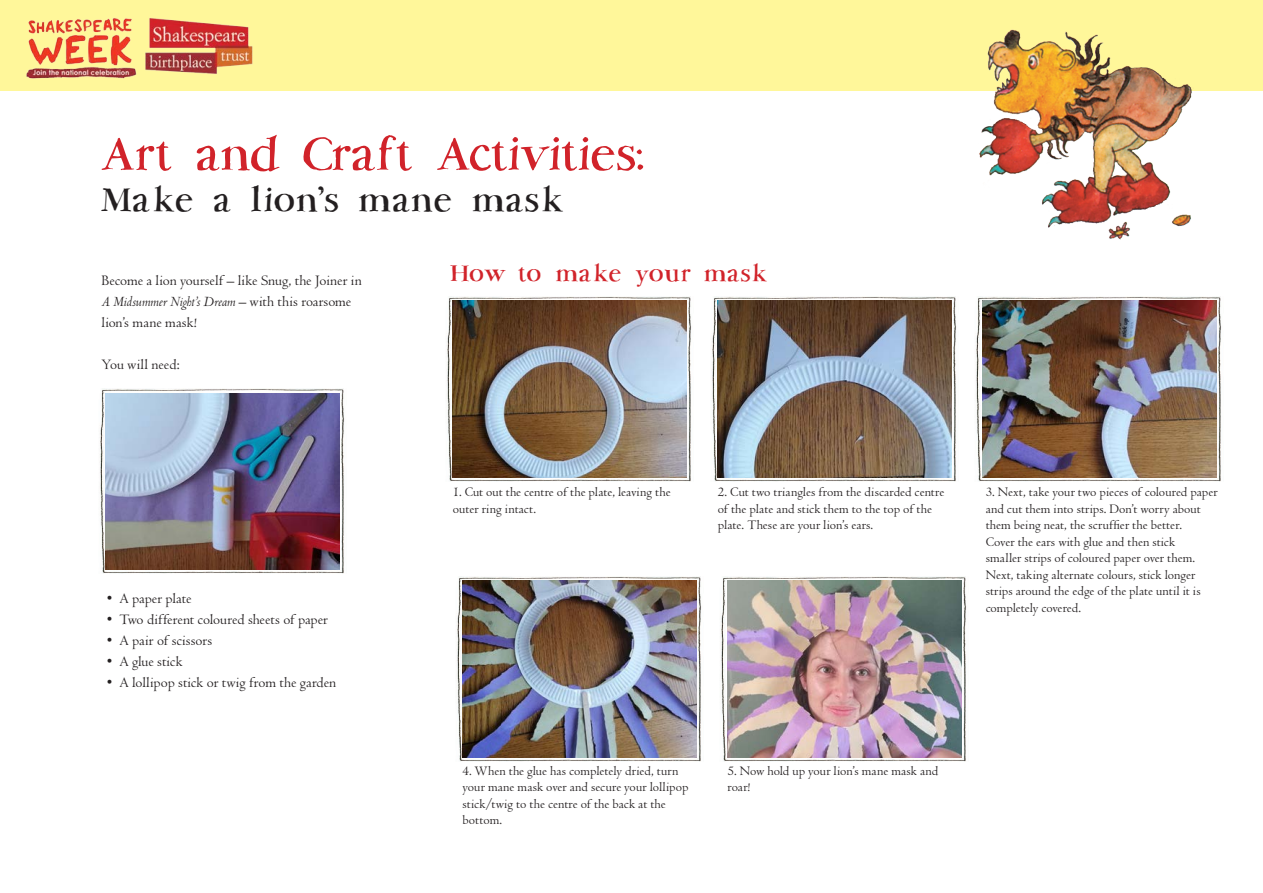
<style>
.page{position:relative;width:1263px;height:893px;background:#fff}
.page>*{position:absolute;margin:0;border:0;box-sizing:border-box;transform-origin:0 0}
.t1{font:54px "Bob Graham";letter-spacing:-.005em;color:#d1232a}
.t2{font:39px "Bob Graham";letter-spacing:.02em;color:#231f20}
.t3{font:27px "Bob Graham";letter-spacing:.02em;color:#d1232a}
.t4{font:15px "Centaur";color:#231f20}
.t5{font:italic 15px "Centaur";letter-spacing:-.005em;color:#231f20}
.t6{font:13.5px/16.5px "Centaur";letter-spacing:.005em;color:#231f20}
.s1{font-style:normal}
</style>
<div class="page">
<div style="left:0;top:0;width:1263px;height:91px;background:#fff79a"></div>
<img style="left:447px;top:297px;width:244px;height:184px">
<img style="left:100px;top:389px;width:244px;height:184px">
<img style="left:457px;top:577px;width:244px;height:184px">
<img style="left:712px;top:297px;width:244px;height:184px">
<img style="left:721px;top:577px;width:245px;height:184px">
<img style="left:976px;top:297px;width:245px;height:184px">
<img style="left:453px;top:301px;width:234px;height:176px">
<img style="left:106px;top:393px;width:234px;height:176px">
<img style="left:463px;top:581px;width:233px;height:176px">
<img style="left:718px;top:301px;width:234px;height:176px">
<img style="left:727px;top:581px;width:234px;height:176px">
<img style="left:982px;top:301px;width:234px;height:176px">
<img style="left:979px;top:29px;width:213px;height:211px">
<img style="left:26px;top:18px;width:227px;height:61px">
<p class="t1" style="left:102px;top:120px;width:547px">Art and Craft Activities:</p>
<p class="t2" style="left:102px;top:175px;width:465px">Make a lion’s mane mask</p>
<p class="t4" style="left:102px;top:272px;width:262px">Become a lion yourself – like Snug, the Joiner in</p>
<p class="t5" style="left:102px;top:294px;width:251px">A Midsummer Night’s Dream <span class="s1">– with this roarsome</span></p>
<p class="t4" style="left:102px;top:314px;width:97px">lion’s mane mask!</p>
<p class="t4" style="left:102px;top:356px;width:80px">You will need:</p>
<p class="t3" style="left:450px;top:256px;width:319px">How to make your mask</p>
<p class="t4" style="left:107px;top:590px;width:86px">• A paper plate</p>
<p class="t4" style="left:107px;top:611px;width:222px">• Two different coloured sheets of paper</p>
<p class="t4" style="left:107px;top:632px;width:107px">• A pair of scissors</p>
<p class="t4" style="left:107px;top:653px;width:77px">• A glue stick</p>
<p class="t4" style="left:107px;top:674px;width:231px">• A lollipop stick or twig from the garden</p>
<p class="t6" style="left:453px;top:484px;width:219px">1. Cut out the centre of the plate, leaving the outer ring intact.</p>
<p class="t6" style="left:718px;top:484px;width:228px">2. Cut two triangles from the discarded centre of the plate and stick them to the top of the plate. These are your lion’s ears.</p>
<p class="t6" style="left:986px;top:484px;width:233px">3. Next, take your two pieces of coloured paper and cut them into strips. Don’t worry about them being neat, the scruffier the better.</p>
<p class="t6" style="left:986px;top:534px;width:217px">Cover the ears with glue and then stick smaller strips of coloured paper over them.<br>Next, taking alternate colours, stick longer strips around the edge of the plate until it is completely covered.</p>
<p class="t6" style="left:463px;top:763px;width:227px">4. When the glue has completely dried, turn your mane mask over and secure your lollipop stick/twig to the centre of the back at the bottom.</p>
<p class="t6" style="left:727px;top:763px;width:212px">5. Now hold up your lion’s mane mask and roar!</p>
</div>
